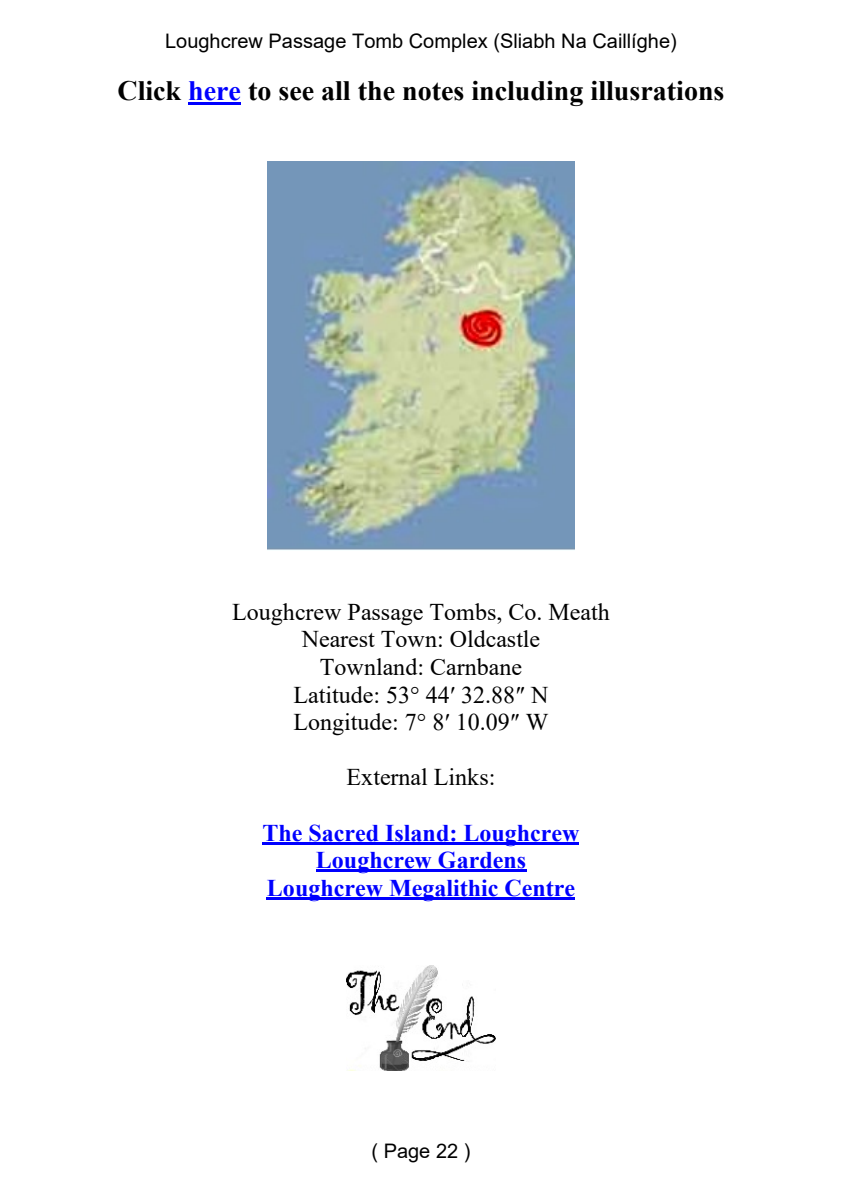
<style>
.page{position:relative;width:842px;height:1191px;background:#fff}
.page>*{position:absolute;margin:0;border:0;box-sizing:border-box;transform-origin:0 0}
.t1{font:700 28px "Times New Roman";color:#000}
.t2{font:24px/27.6px "Times New Roman";color:#000;text-align:center}
.t3{font:700 24px/27.6px "Times New Roman";color:#00f;text-align:center}
.t4{font:20px "Arial";color:#000}
.s1{color:#00f}
</style>
<div class="page">
<hr style="left:188px;top:102px;width:53px;height:2px;background:#00f">
<hr style="left:263px;top:842px;width:316px;height:2px;background:#00f">
<hr style="left:316px;top:869px;width:210px;height:3px;background:#00f">
<hr style="left:267px;top:897px;width:308px;height:2px;background:#00f">
<img style="left:267px;top:162px;width:308px;height:388px">
<img style="left:347px;top:965px;width:148px;height:106px">
<p class="t4" style="left:165px;top:34px;width:513px">Loughcrew Passage Tomb Complex (Sliabh Na Caillíghe)</p>
<p class="t1" style="left:117px;top:81px;width:608px">Click <span class="s1">here</span> to see all the notes including illusrations</p>
<p class="t2" style="left:232px;top:600px;width:379px">Loughcrew Passage Tombs, Co. Meath<br>Nearest Town: Oldcastle<br>Townland: Carnbane<br>Latitude: 53° 44′ 32.88″ N<br>Longitude: 7° 8′ 10.09″ W</p>
<p class="t2" style="left:347px;top:766px;width:150px">External Links:</p>
<p class="t3" style="left:263px;top:821px;width:318px">The Sacred Island: Loughcrew<br>Loughcrew Gardens<br>Loughcrew Megalithic Centre</p>
<p class="t4" style="left:371px;top:1143px;width:101px">( Page 22 )</p>
</div>
